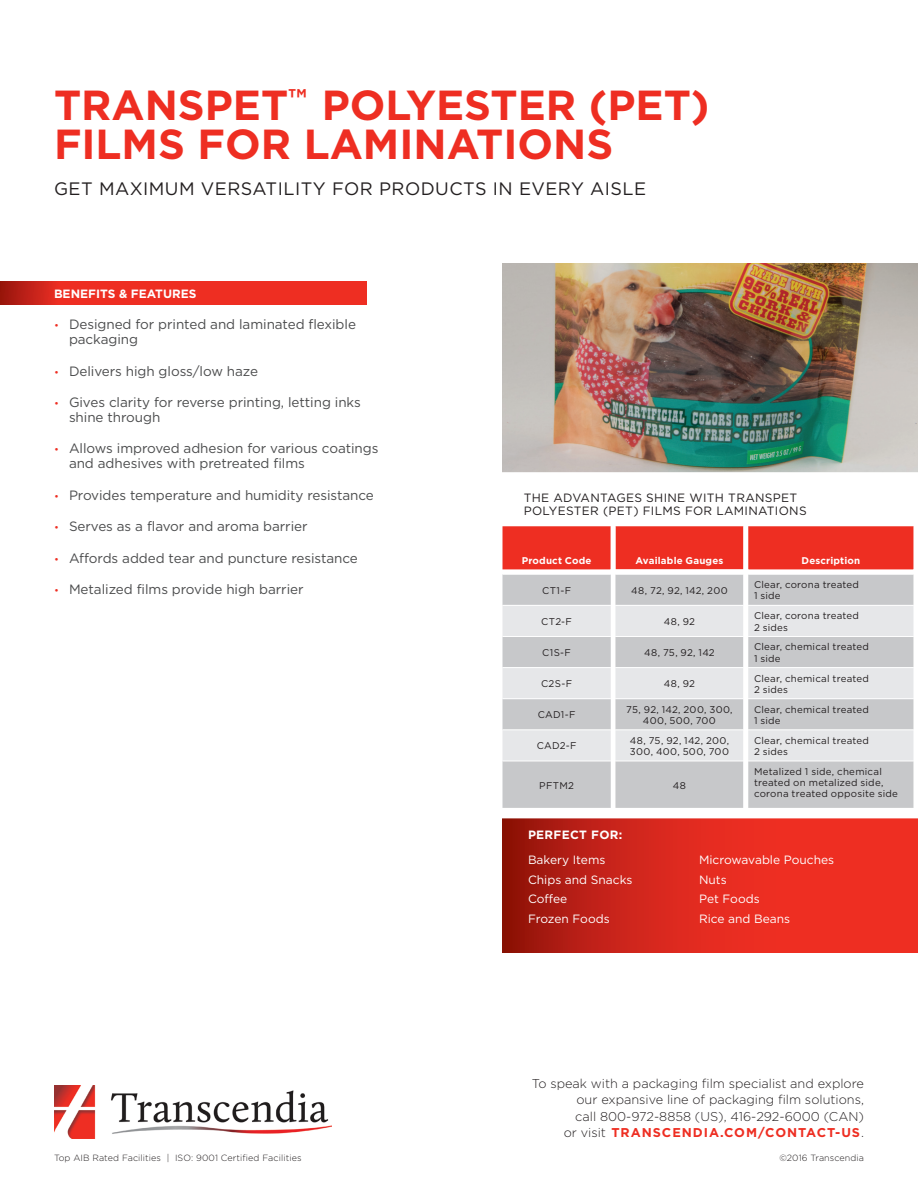
<style>
.page{position:relative;width:918px;height:1188px;background:#fff}
.page>*{position:absolute;margin:0;border:0;box-sizing:border-box;transform-origin:0 0}
.t1{font:700 42px/39px "Gotham";color:#ee2e22}
.t2{font:18px "Gotham";letter-spacing:.025em;color:#231f20}
.t3{font:13.5px/15px "Gotham";letter-spacing:-.005em;color:#4b4c4d}
.t4{font:300 12.75px/16.5px "Gotham";color:#231f20;text-align:right}
.t5{font:12px "Gotham";color:#fff}
.t6{font:12px/13.5px "Gotham";letter-spacing:.025em;color:#231f20}
.t7{font:700 12px "Gotham";color:#fff}
.t8{font:700 12px "Gotham";letter-spacing:.025em;color:#fff}
.t9{font:9.75px/11.2px "Gotham";letter-spacing:.025em;color:#231f20}
.t10{font:700 9.75px "Gotham";letter-spacing:.015em;color:#fff}
.t11{font:300 9px "Gotham";letter-spacing:.01em;color:#231f20}
.s1{font-weight:300;font-size:10.5px;color:#ee2e22}
.s2{font-weight:700;color:#ee2e22}
</style>
<div class="page">
<svg style="left:502px;top:818px;width:416px;height:134px;background:#d4271c"></svg>
<svg style="left:0;top:282px;width:366px;height:22px;background:#e62b20"></svg>
<img style="left:502px;top:264px;width:416px;height:208px">
<svg style="left:503px;top:526px;width:411px;height:282px;background:#dabebe"></svg>
<img style="left:54px;top:1085px;width:277px;height:53px">
<p class="t1" style="left:54px;top:85px;width:657px">TRANSPET<sup>™</sup> POLYESTER (PET)<br>FILMS FOR LAMINATIONS</p>
<p class="t2" style="left:54px;top:179px;width:594px">GET MAXIMUM VERSATILITY FOR PRODUCTS IN EVERY AISLE</p>
<p class="t7" style="left:54px;top:286px;width:144px">BENEFITS &amp; FEATURES</p>
<p class="t3" style="left:69px;top:317px;width:289px;text-indent:-15px"><span class="s1">•</span> Designed for printed and laminated flexible packaging</p>
<p class="t3" style="left:54px;top:363px;width:206px"><span class="s1">•</span> Delivers high gloss/low haze</p>
<p class="t3" style="left:69px;top:394px;width:293px;text-indent:-15px"><span class="s1">•</span> Gives clarity for reverse printing, letting inks shine through</p>
<p class="t3" style="left:69px;top:441px;width:311px;text-indent:-15px"><span class="s1">•</span> Allows improved adhesion for various coatings and adhesives with pretreated films</p>
<p class="t3" style="left:54px;top:487px;width:321px"><span class="s1">•</span> Provides temperature and humidity resistance</p>
<p class="t3" style="left:54px;top:519px;width:255px"><span class="s1">•</span> Serves as a flavor and aroma barrier</p>
<p class="t3" style="left:54px;top:550px;width:305px"><span class="s1">•</span> Affords added tear and puncture resistance</p>
<p class="t3" style="left:54px;top:582px;width:251px"><span class="s1">•</span> Metalized films provide high barrier</p>
<p class="t6" style="left:524px;top:491px;width:284px">THE ADVANTAGES SHINE WITH TRANSPET<br>POLYESTER (PET) FILMS FOR LAMINATIONS</p>
<p class="t10" style="left:522px;top:554px;width:71px">Product Code</p>
<p class="t10" style="left:636px;top:554px;width:89px">Available Gauges</p>
<p class="t10" style="left:802px;top:554px;width:60px">Description</p>
<p class="t9" style="left:542px;top:585px;width:31px">CT1-F</p>
<p class="t9" style="left:631px;top:585px;width:98px">48, 72, 92, 142, 200</p>
<p class="t9" style="left:754px;top:579px;width:107px">Clear, corona treated<br>1 side</p>
<p class="t9" style="left:541px;top:616px;width:32px">CT2-F</p>
<p class="t9" style="left:664px;top:616px;width:33px">48, 92</p>
<p class="t9" style="left:754px;top:610px;width:107px">Clear, corona treated<br>2 sides</p>
<p class="t9" style="left:542px;top:647px;width:30px">C1S-F</p>
<p class="t9" style="left:644px;top:647px;width:72px">48, 75, 92, 142</p>
<p class="t9" style="left:754px;top:641px;width:117px">Clear, chemical treated<br>1 side</p>
<p class="t9" style="left:541px;top:678px;width:33px">C2S-F</p>
<p class="t9" style="left:664px;top:678px;width:33px">48, 92</p>
<p class="t9" style="left:754px;top:672px;width:117px">Clear, chemical treated<br>2 sides</p>
<p class="t9" style="left:538px;top:709px;width:39px">CAD1-F</p>
<p class="t9" style="left:626px;top:704px;width:108px;text-align:center">75, 92, 142, 200, 300,<br>400, 500, 700</p>
<p class="t9" style="left:754px;top:704px;width:117px">Clear, chemical treated<br>1 side</p>
<p class="t9" style="left:537px;top:740px;width:41px">CAD2-F</p>
<p class="t9" style="left:630px;top:735px;width:101px">48, 75, 92, 142, 200,<br>300, 400, 500, 700</p>
<p class="t9" style="left:754px;top:735px;width:117px">Clear, chemical treated<br>2 sides</p>
<p class="t9" style="left:539px;top:780px;width:36px">PFTM2</p>
<p class="t9" style="left:673px;top:780px;width:15px">48</p>
<p class="t9" style="left:754px;top:765px;width:146px">Metalized 1 side, chemical treated on metalized side, corona treated opposite side</p>
<p class="t8" style="left:528px;top:828px;width:96px">PERFECT FOR:</p>
<p class="t5" style="left:528px;top:853px;width:79px">Bakery Items</p>
<p class="t5" style="left:528px;top:873px;width:106px">Chips and Snacks</p>
<p class="t5" style="left:528px;top:892px;width:41px">Coffee</p>
<p class="t5" style="left:528px;top:912px;width:83px">Frozen Foods</p>
<p class="t5" style="left:699px;top:853px;width:137px">Microwavable Pouches</p>
<p class="t5" style="left:699px;top:873px;width:29px">Nuts</p>
<p class="t5" style="left:699px;top:892px;width:62px">Pet Foods</p>
<p class="t5" style="left:699px;top:912px;width:93px">Rice and Beans</p>
<p class="t4" style="left:532px;top:1075px;width:334px">To speak with a packaging film specialist and explore our expansive line of packaging film solutions,<br>call 800-972-8858 (US), 416-292-6000 (CAN)<br>or visit <span class="s2">TRANSCENDIA.COM/CONTACT-US</span>.</p>
<p class="t11" style="left:54px;top:1152px;width:249px">Top AIB Rated Facilities | ISO: 9001 Certified Facilities</p>
<p class="t11" style="left:779px;top:1152px;width:86px">©2016 Transcendia</p>
</div>
